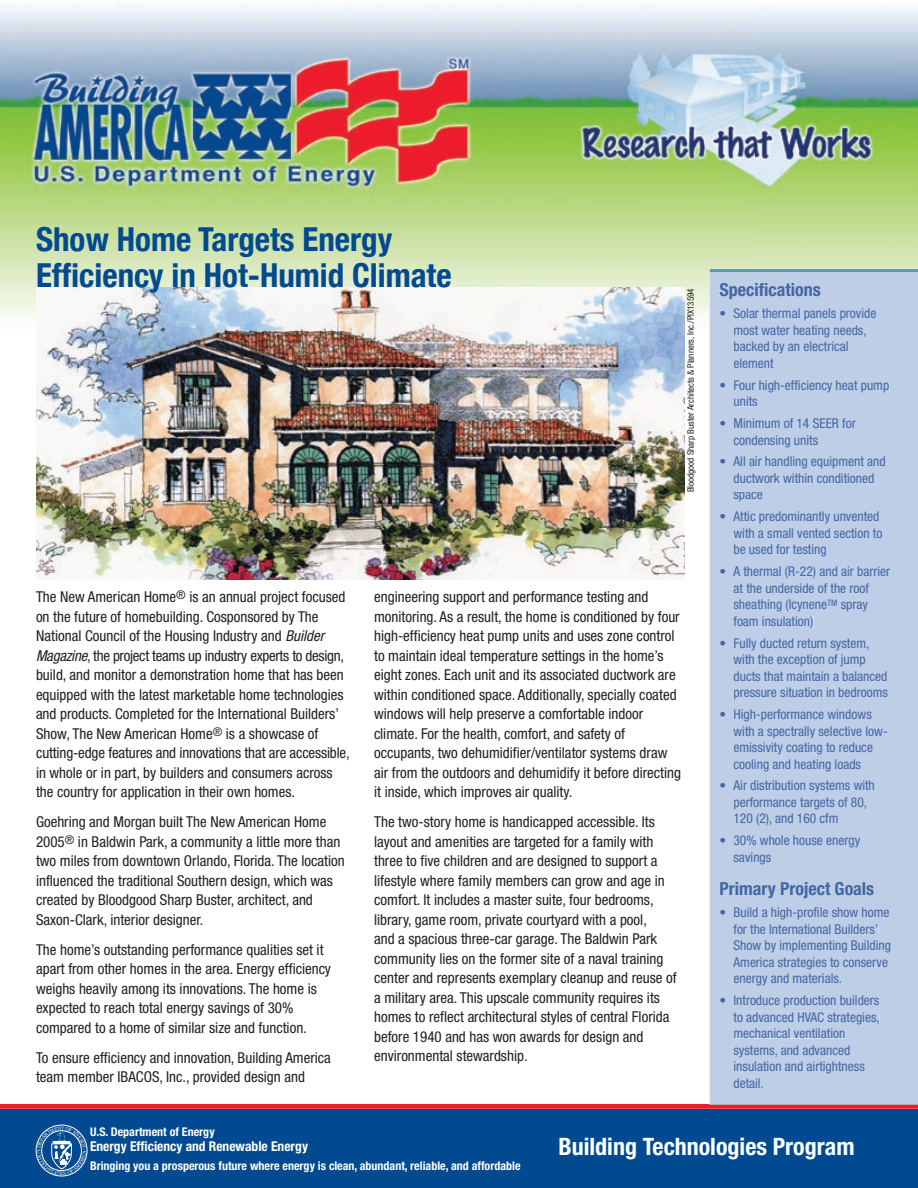
<style>
.page{position:relative;width:918px;height:1188px;background:#fff}
.page>*{position:absolute;margin:0;border:0;box-sizing:border-box;transform-origin:0 0}
.t1{font:700 condensed 33px/36px "Helvetica Neue";color:#014990}
.t2{font:700 condensed 24px "Helvetica Neue LT Std";color:#fff}
.t3{font:700 condensed 18px "Helvetica Neue LT Std";color:#4366a4}
.t4{font:condensed 15px/19.5px "Helvetica Neue LT Std";color:#231f20}
.t5{font:condensed 13.5px/16.5px "Helvetica Neue LT Std";color:#4366a4}
.t6{font:700 condensed 13.5px "Helvetica Neue LT Std";color:#fff}
.t7{font:700 condensed 12px "Helvetica Neue LT Std";color:#fff}
.t8{font:condensed 9px "Helvetica Neue LT Std";color:#231f20}
.s1{font-style:italic}
</style>
<div class="page">
<img style="left:0;top:53px;width:377px;height:265px">
<img style="left:377px;top:53px;width:379px;height:305px">
<img style="left:756px;top:7px;width:162px;height:262px">
<div style="left:0;top:1109px;width:918px;height:79px;background:#014990"></div>
<svg style="left:0;top:1104px;width:918px;height:5px;background:#ee2435"></svg>
<div style="left:710px;top:272px;width:208px;height:832px;background:#bdcee6"></div>
<hr style="left:710px;top:1104px;width:208px;height:1px;background:#c1a1a8">
<div style="left:720px;top:283px;width:101px;height:17px;background:#bdcee6"></div>
<svg style="left:720px;top:311px;width:5px;height:5px"></svg>
<div style="left:734px;top:308px;width:142px;height:13px;background:#bdcee6"></div>
<div style="left:734px;top:325px;width:132px;height:12px;background:#bdcee6"></div>
<div style="left:734px;top:342px;width:115px;height:12px;background:#bdcee6"></div>
<div style="left:734px;top:358px;width:40px;height:10px;background:#bdcee6"></div>
<svg style="left:720px;top:382px;width:5px;height:5px"></svg>
<div style="left:734px;top:380px;width:155px;height:12px;background:#bdcee6"></div>
<div style="left:734px;top:397px;width:23px;height:9px;background:#bdcee6"></div>
<svg style="left:720px;top:421px;width:5px;height:5px"></svg>
<div style="left:734px;top:418px;width:122px;height:10px;background:#bdcee6"></div>
<div style="left:734px;top:435px;width:84px;height:12px;background:#bdcee6"></div>
<svg style="left:720px;top:459px;width:5px;height:5px"></svg>
<div style="left:733px;top:457px;width:153px;height:12px;background:#bdcee6"></div>
<div style="left:734px;top:473px;width:140px;height:10px;background:#bdcee6"></div>
<div style="left:734px;top:492px;width:28px;height:10px;background:#bdcee6"></div>
<svg style="left:720px;top:514px;width:5px;height:5px"></svg>
<div style="left:733px;top:512px;width:146px;height:12px;background:#bdcee6"></div>
<div style="left:734px;top:528px;width:148px;height:10px;background:#bdcee6"></div>
<div style="left:734px;top:545px;width:92px;height:12px;background:#bdcee6"></div>
<svg style="left:720px;top:569px;width:5px;height:5px"></svg>
<div style="left:733px;top:567px;width:157px;height:12px;background:#bdcee6"></div>
<div style="left:734px;top:583px;width:135px;height:10px;background:#bdcee6"></div>
<div style="left:734px;top:600px;width:93px;height:12px;background:#bdcee6"></div>
<div style="left:827px;top:600px;width:10px;height:6px;background:#bdcee6"></div>
<div style="left:838px;top:602px;width:30px;height:10px;background:#bdcee6"></div>
<div style="left:734px;top:616px;width:79px;height:12px;background:#bdcee6"></div>
<svg style="left:720px;top:640px;width:5px;height:5px"></svg>
<div style="left:734px;top:638px;width:135px;height:12px;background:#bdcee6"></div>
<div style="left:734px;top:654px;width:132px;height:13px;background:#bdcee6"></div>
<div style="left:734px;top:671px;width:154px;height:10px;background:#bdcee6"></div>
<div style="left:734px;top:688px;width:154px;height:12px;background:#bdcee6"></div>
<svg style="left:720px;top:712px;width:5px;height:5px"></svg>
<div style="left:734px;top:709px;width:138px;height:13px;background:#bdcee6"></div>
<div style="left:734px;top:726px;width:153px;height:12px;background:#bdcee6"></div>
<div style="left:734px;top:742px;width:139px;height:13px;background:#bdcee6"></div>
<div style="left:734px;top:759px;width:127px;height:12px;background:#bdcee6"></div>
<svg style="left:720px;top:783px;width:5px;height:5px"></svg>
<div style="left:733px;top:781px;width:142px;height:12px;background:#bdcee6"></div>
<div style="left:734px;top:797px;width:133px;height:12px;background:#bdcee6"></div>
<div style="left:734px;top:814px;width:105px;height:12px;background:#bdcee6"></div>
<svg style="left:720px;top:838px;width:5px;height:5px"></svg>
<div style="left:734px;top:836px;width:126px;height:12px;background:#bdcee6"></div>
<div style="left:734px;top:852px;width:37px;height:12px;background:#bdcee6"></div>
<div style="left:720px;top:882px;width:154px;height:17px;background:#bdcee6"></div>
<svg style="left:720px;top:910px;width:5px;height:5px"></svg>
<div style="left:734px;top:908px;width:156px;height:12px;background:#bdcee6"></div>
<div style="left:734px;top:924px;width:144px;height:10px;background:#bdcee6"></div>
<div style="left:734px;top:940px;width:157px;height:13px;background:#bdcee6"></div>
<div style="left:733px;top:957px;width:155px;height:12px;background:#bdcee6"></div>
<div style="left:734px;top:974px;width:107px;height:12px;background:#bdcee6"></div>
<svg style="left:720px;top:998px;width:5px;height:5px"></svg>
<div style="left:734px;top:996px;width:145px;height:12px;background:#bdcee6"></div>
<div style="left:734px;top:1012px;width:145px;height:12px;background:#bdcee6"></div>
<div style="left:734px;top:1029px;width:111px;height:9px;background:#bdcee6"></div>
<div style="left:734px;top:1045px;width:116px;height:12px;background:#bdcee6"></div>
<div style="left:734px;top:1062px;width:131px;height:12px;background:#bdcee6"></div>
<div style="left:734px;top:1078px;width:29px;height:10px;background:#bdcee6"></div>
<hr style="left:710px;top:269px;width:208px;height:3px;background:#6393c5">
<img style="left:36px;top:288px;width:648px;height:292px">
<svg style="left:36px;top:1125px;width:51px;height:51px"></svg>
<h1 class="t1" style="left:36px;top:221px;width:417px">Show Home Targets Energy<br>Efficiency in Hot-Humid Climate</h1>
<p class="t8" style="left:685px;top:492px;width:206px;rotate:-90deg">Bloodgood Sharp Buster Architects &amp; Planners, Inc./PIX13594</p>
<p class="t4" style="left:36px;top:587px;width:315px">The New American Home<sup>®</sup> is an annual project focused on the future of homebuilding. Cosponsored by The National Council of the Housing Industry and <span class="s1">Builder Magazine</span>, the project teams up industry experts to design, build, and monitor a demonstration home that has been equipped with the latest marketable home technologies and products. Completed for the International Builders’ Show, The New American Home<sup>®</sup> is a showcase of cutting-edge features and innovations that are accessible, in whole or in part, by builders and consumers across the country for application in their own homes.</p>
<p class="t4" style="left:36px;top:812px;width:310px">Goehring and Morgan built The New American Home 2005<sup>®</sup> in Baldwin Park, a community a little more than two miles from downtown Orlando, Florida. The location influenced the traditional Southern design, which was created by Bloodgood Sharp Buster, architect, and Saxon-Clark, interior designer.</p>
<p class="t4" style="left:36px;top:939px;width:297px">The home’s outstanding performance qualities set it apart from other homes in the area. Energy efficiency weighs heavily among its innovations. The home is expected to reach total energy savings of 30% compared to a home of similar size and function.</p>
<p class="t4" style="left:36px;top:1047px;width:296px">To ensure efficiency and innovation, Building America team member IBACOS, Inc., provided design and</p>
<p class="t4" style="left:374px;top:587px;width:309px">engineering support and performance testing and monitoring. As a result, the home is conditioned by four high-efficiency heat pump units and uses zone control to maintain ideal temperature settings in the home’s eight zones. Each unit and its associated ductwork are within conditioned space. Additionally, specially coated windows will help preserve a comfortable indoor climate. For the health, comfort, and safety of occupants, two dehumidifier/ventilator systems draw air from the outdoors and dehumidify it before directing it inside, which improves air quality.</p>
<p class="t4" style="left:374px;top:812px;width:304px">The two-story home is handicapped accessible. Its layout and amenities are targeted for a family with three to five children and are designed to support a lifestyle where family members can grow and age in comfort. It includes a master suite, four bedrooms, library, game room, private courtyard with a pool,<br>and a spacious three-car garage. The Baldwin Park community lies on the former site of a naval training center and represents exemplary cleanup and reuse of a military area. This upscale community requires its homes to reflect architectural styles of central Florida before 1940 and has won awards for design and environmental stewardship.</p>
<p class="t3" style="left:719px;top:279px;width:103px">Specifications</p>
<p class="t5" style="left:734px;top:305px;width:144px;text-indent:-14px">• Solar thermal panels provide most water heating needs, backed by an electrical element</p>
<p class="t5" style="left:734px;top:377px;width:157px;text-indent:-14px">• Four high-efficiency heat pump units</p>
<p class="t5" style="left:734px;top:415px;width:124px;text-indent:-14px">• Minimum of 14 SEER for condensing units</p>
<p class="t5" style="left:734px;top:453px;width:154px;text-indent:-14px">• All air handling equipment and ductwork within conditioned space</p>
<p class="t5" style="left:734px;top:508px;width:150px;text-indent:-14px">• Attic predominantly unvented with a small vented section to be used for testing</p>
<p class="t5" style="left:734px;top:563px;width:158px;text-indent:-14px">• A thermal (R-22) and air barrier at the underside of the roof sheathing (Icynene<sup>TM</sup> spray foam insulation)</p>
<p class="t5" style="left:734px;top:635px;width:156px;text-indent:-14px">• Fully ducted return system, with the exception of jump ducts that maintain a balanced pressure situation in bedrooms</p>
<p class="t5" style="left:734px;top:706px;width:156px;text-indent:-14px">• High-performance windows with a spectrally selective low&shy;emissivity coating to reduce cooling and heating loads</p>
<p class="t5" style="left:734px;top:777px;width:143px;text-indent:-14px">• Air distribution systems with performance targets of 80,<br>120 (2), and 160 cfm</p>
<p class="t5" style="left:734px;top:832px;width:128px;text-indent:-14px">• 30% whole house energy savings</p>
<p class="t3" style="left:719px;top:878px;width:156px">Primary Project Goals</p>
<p class="t5" style="left:734px;top:904px;width:159px;text-indent:-14px">• Build a high-profile show home for the International Builders’<br>Show by implementing Building<br>America strategies to conserve energy and materials.</p>
<p class="t5" style="left:734px;top:992px;width:148px;text-indent:-14px">• Introduce production builders to advanced HVAC strategies, mechanical ventilation systems, and advanced insulation and airtightness detail.</p>
<p class="t7" style="left:90px;top:1124px;width:126px">U.S. Department of Energy</p>
<p class="t6" style="left:90px;top:1138px;width:220px">Energy Efficiency and Renewable Energy</p>
<p class="t7" style="left:90px;top:1158px;width:432px">Bringing you a prosperous future where energy is clean, abundant, reliable, and affordable</p>
<h2 class="t2" style="left:558px;top:1132px;width:298px">Building Technologies Program</h2>
</div>
